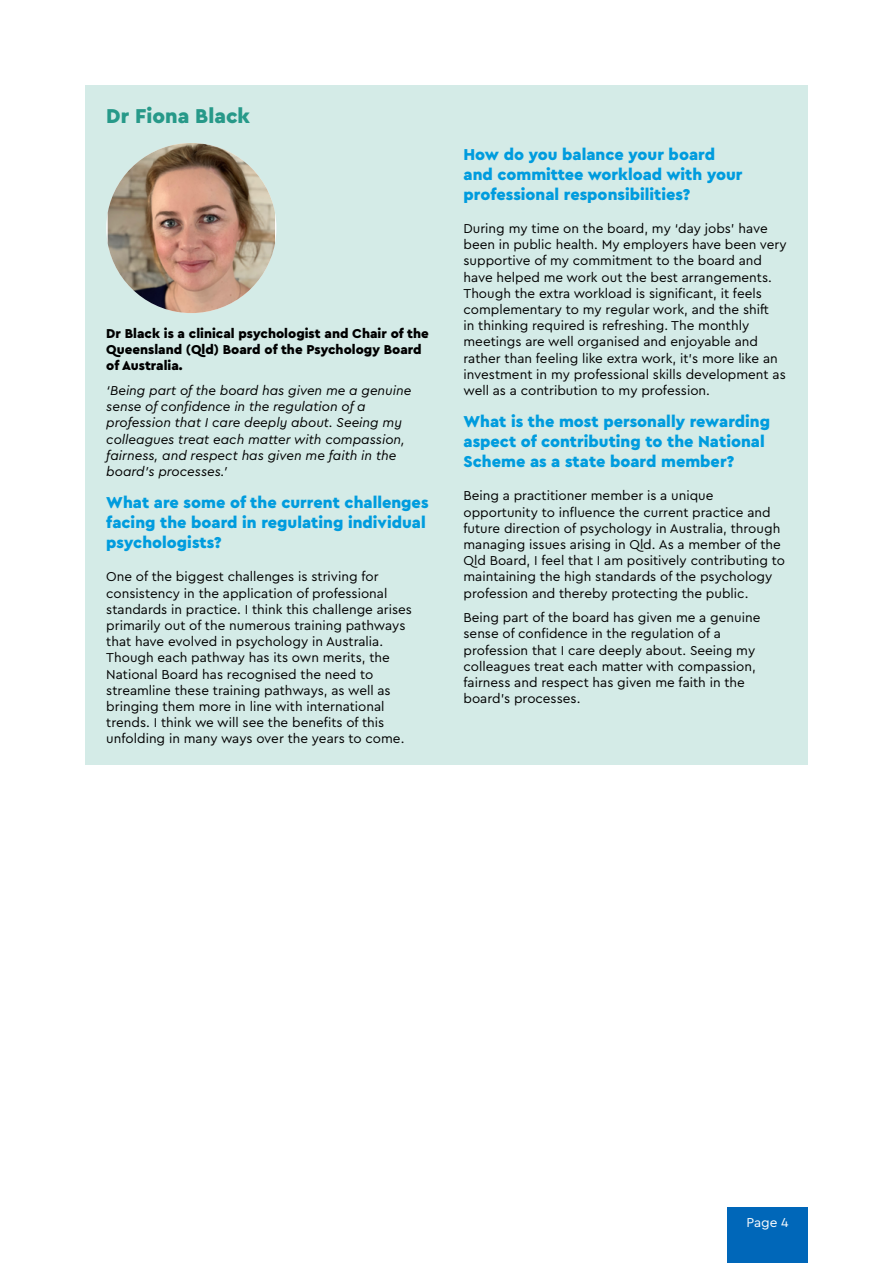
<style>
.page{position:relative;width:893px;height:1263px;background:#fff}
.page>*{position:absolute;margin:0;border:0;box-sizing:border-box;transform-origin:0 0}
.t1{font:900 21px "Cera Pro";color:#279989}
.t2{font:900 16.5px/19.8px "Cera Pro";color:#009cde}
.t3{font:13.5px/16.2px "Cera Pro";color:#000}
.t4{font:italic 13.5px/16.2px "Cera Pro";color:#000}
.t5{font:900 13.5px/16.2px "Cera Pro";color:#000}
.t6{font:13.5px "Cera Pro";color:#fff}
</style>
<div class="page">
<div style="left:727px;top:1208px;width:81px;height:55px;background:#0067b9"></div>
<div style="left:85px;top:85px;width:723px;height:680px;background:#d4ebe7"></div>
<img style="left:108px;top:143px;width:167px;height:170px">
<h1 class="t1" style="left:106px;top:102px;width:145px">Dr Fiona Black</h1>
<p class="t5" style="left:106px;top:325px;width:324px">Dr Black is a clinical psychologist and Chair of the<br>Queensland (Qld) Board of the Psychology Board of Australia.</p>
<p class="t4" style="left:106px;top:382px;width:307px">‘Being part of the board has given me a genuine sense of confidence in the regulation of a profession that I care deeply about. Seeing my colleagues treat each matter with compassion, fairness, and respect has given me faith in the board’s processes.’</p>
<p class="t2" style="left:106px;top:492px;width:324px">What are some of the current challenges facing the board in regulating individual psychologists?</p>
<p class="t3" style="left:106px;top:568px;width:307px">One of the biggest challenges is striving for consistency in the application of professional standards in practice. I think this challenge arises primarily out of the numerous training pathways that have evolved in psychology in Australia.<br>Though each pathway has its own merits, the National Board has recognised the need to streamline these training pathways, as well as bringing them more in line with international trends. I think we will see the benefits of this unfolding in many ways over the years to come.</p>
<p class="t2" style="left:463px;top:144px;width:281px">How do you balance your board and committee workload with your professional responsibilities?</p>
<p class="t3" style="left:463px;top:220px;width:325px">During my time on the board, my ‘day jobs’ have been in public health. My employers have been very supportive of my commitment to the board and have helped me work out the best arrangements.<br>Though the extra workload is significant, it feels complementary to my regular work, and the shift<br>in thinking required is refreshing. The monthly meetings are well organised and enjoyable and rather than feeling like extra work, it’s more like an investment in my professional skills development as well as a contribution to my profession.</p>
<p class="t2" style="left:463px;top:411px;width:308px">What is the most personally rewarding aspect of contributing to the National<br>Scheme as a state board member?</p>
<p class="t3" style="left:463px;top:487px;width:323px">Being a practitioner member is a unique opportunity to influence the current practice and future direction of psychology in Australia, through managing issues arising in Qld. As a member of the Qld Board, I feel that I am positively contributing to maintaining the high standards of the psychology profession and thereby protecting the public.</p>
<p class="t3" style="left:463px;top:609px;width:298px">Being part of the board has given me a genuine sense of confidence in the regulation of a profession that I care deeply about. Seeing my colleagues treat each matter with compassion, fairness and respect has given me faith in the board’s processes.</p>
<p class="t6" style="left:746px;top:1213px;width:44px">Page 4</p>
</div>
